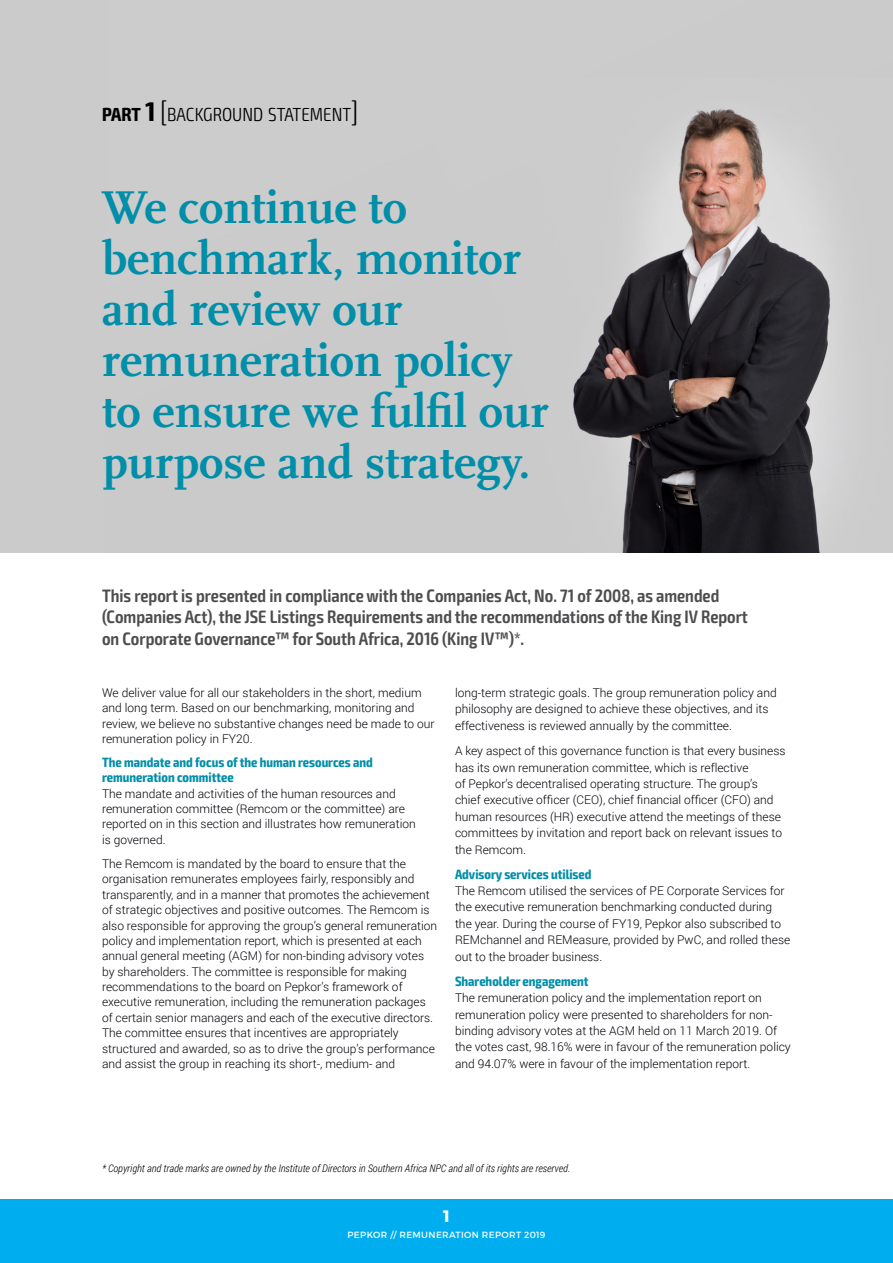
<style>
.page{position:relative;width:893px;height:1263px;background:#fff}
.page>*{position:absolute;margin:0;border:0;box-sizing:border-box;transform-origin:0 0}
.t1{font:700 48px/51px "AD Scala";color:#008ea9}
.t2{font:300 condensed 18.9px "Exo 2";color:#000}
.t3{font:600 condensed 18px/21.6px "Exo 2";color:#4d4d4f}
.t4{font:700 16.5px "Montserrat";color:#fff}
.t5{font:700 condensed 13.5px/15.5px "Exo 2";color:#008ea9}
.t6{font:300 12px/15.3px "Roboto";color:#000009}
.t7{font:italic 300 10.5px "Roboto Condensed";color:#000009}
.t8{font:9px "Montserrat";letter-spacing:.04em;color:#fff}
.s1{font-weight:700}
.s2{font-weight:700;font-size:27px}
.s3{font-size:27px}
</style>
<div class="page">
<img style="left:0;top:0;width:893px;height:553px">
<div style="left:0;top:1199px;width:893px;height:64px;background:#00aeef"></div>
<h2 class="t2" style="left:102px;top:103px;width:258px"><span class="s1">part</span> <span class="s2">1</span> <span class="s3">[</span>BACKGROUND STATEMENT<span class="s3">]</span></h2>
<h1 class="t1" style="left:102px;top:182px;width:448px">We continue to benchmark, monitor and review our remuneration policy to ensure we fulfil our purpose and strategy.</h1>
<p class="t3" style="left:102px;top:585px;width:647px">This report is presented in compliance with the Companies Act, No. 71 of 2008, as amended (Companies Act), the JSE Listings Requirements and the recommendations of the King IV Report on Corporate Governance™ for South Africa, 2016 (King IV™)*.</p>
<p class="t6" style="left:102px;top:684px;width:334px">We deliver value for all our stakeholders in the short, medium and long term. Based on our benchmarking, monitoring and review, we believe no substantive changes need be made to our remuneration policy in FY20.</p>
<p class="t5" style="left:102px;top:755px;width:272px">The mandate and focus of the human resources and remuneration committee</p>
<p class="t6" style="left:102px;top:785px;width:315px">The mandate and activities of the human resources and remuneration committee (Remcom or the committee) are reported on in this section and illustrates how remuneration is governed.</p>
<p class="t6" style="left:102px;top:856px;width:337px">The Remcom is mandated by the board to ensure that the organisation remunerates employees fairly, responsibly and transparently, and in a manner that promotes the achievement of strategic objectives and positive outcomes. The Remcom is also responsible for approving the group’s general remuneration policy and implementation report, which is presented at each annual general meeting (AGM) for non-binding advisory votes by shareholders. The committee is responsible for making recommendations to the board on Pepkor’s framework of executive remuneration, including the remuneration packages of certain senior managers and each of the executive directors.<br>The committee ensures that incentives are appropriately structured and awarded, so as to drive the group’s performance and assist the group in reaching its short-, medium- and</p>
<p class="t6" style="left:455px;top:684px;width:323px;line-height:16.5px">long-term strategic goals. The group remuneration policy and philosophy are designed to achieve these objectives, and its effectiveness is reviewed annually by the committee.</p>
<p class="t6" style="left:455px;top:742px;width:332px;line-height:16.5px">A key aspect of this governance function is that every business has its own remuneration committee, which is reflective<br>of Pepkor’s decentralised operating structure. The group’s chief executive officer (CEO), chief financial officer (CFO) and human resources (HR) executive attend the meetings of these committees by invitation and report back on relevant issues to the Remcom.</p>
<p class="t5" style="left:455px;top:866px;width:138px">Advisory services utilised</p>
<p class="t6" style="left:455px;top:882px;width:337px;line-height:16.5px">The Remcom utilised the services of PE Corporate Services for the executive remuneration benchmarking conducted during the year. During the course of FY19, Pepkor also subscribed to REMchannel and REMeasure, provided by PwC, and rolled these out to the broader business.</p>
<p class="t5" style="left:455px;top:973px;width:135px">Shareholder engagement</p>
<p class="t6" style="left:455px;top:989px;width:337px;line-height:16.5px">The remuneration policy and the implementation report on remuneration policy were presented to shareholders for non&shy;binding advisory votes at the AGM held on 11 March 2019. Of the votes cast, 98.16% were in favour of the remuneration policy and 94.07% were in favour of the implementation report.</p>
<p class="t7" style="left:102px;top:1161px;width:470px">* Copyright and trade marks are owned by the Institute of Directors in Southern Africa NPC and all of its rights are reserved.</p>
<h3 class="t4" style="left:443px;top:1206px;width:8px">1</h3>
<p class="t8" style="left:348px;top:1229px;width:199px">PEPKOR // REMUNERATION REPORT 2019</p>
</div>
